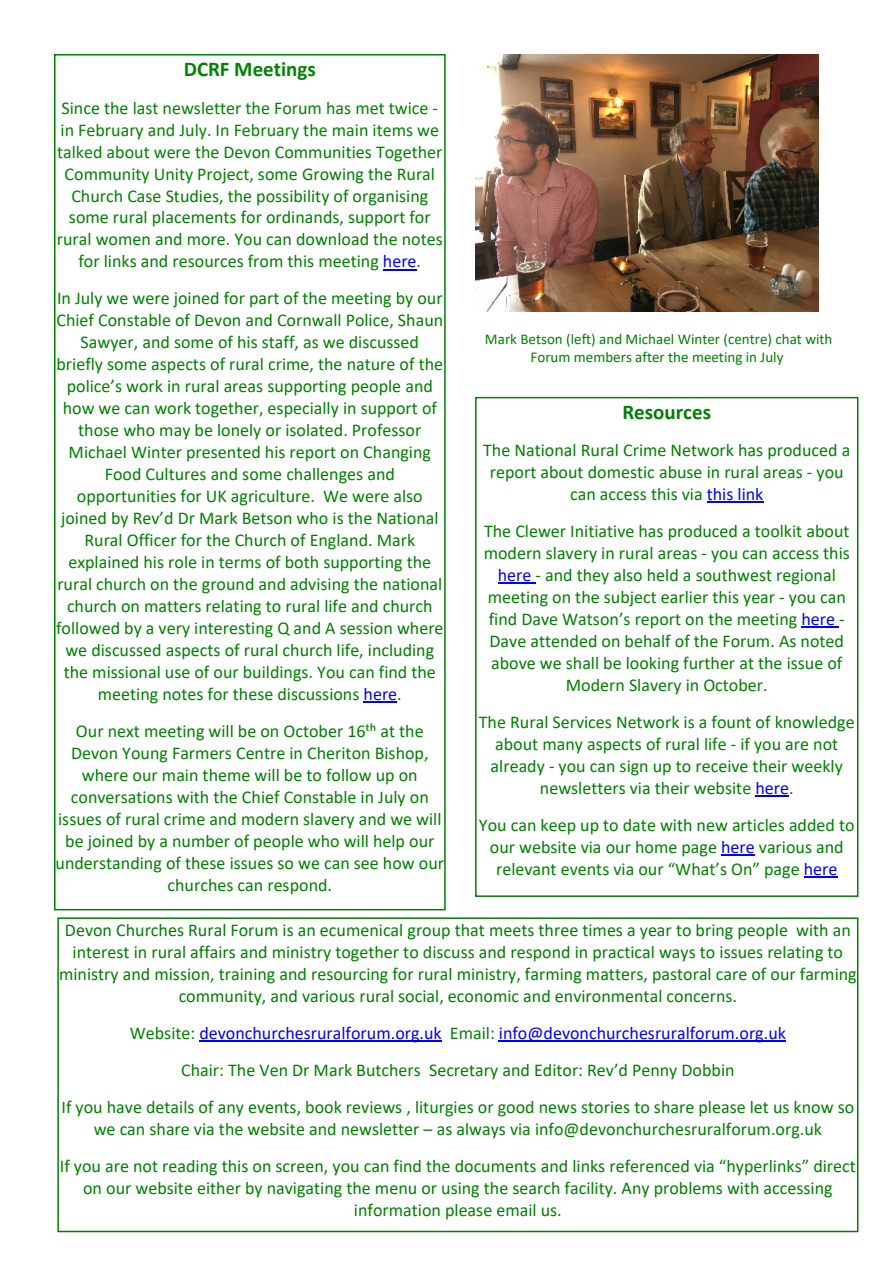
<style>
.page{position:relative;width:893px;height:1263px;background:#fff}
.page>*{position:absolute;margin:0;border:0;box-sizing:border-box;transform-origin:0 0}
.t1{font:700 21px "Calibri";color:#008400}
.t2{font:700 21px "Calibri";color:#008000}
.t3{font:18px/22px "Calibri";color:#008000;text-align:center}
.t4{font:15px/18.3px "Calibri";color:#008000;text-align:center}
.s1{color:#008400}
.s2{color:#00f}
</style>
<div class="page">
<div style="left:54px;top:54px;width:392px;height:856px;border:2px solid #008000"></div>
<hr style="left:383px;top:269px;width:34px;height:1px;background:#00f">
<hr style="left:364px;top:702px;width:33px;height:1px;background:#00f">
<div style="left:57px;top:917px;width:801px;height:315px;border:2px solid #008000"></div>
<hr style="left:199px;top:1040px;width:243px;height:2px;background:#00f">
<hr style="left:499px;top:1040px;width:287px;height:2px;background:#00f">
<img style="left:475px;top:54px;width:343px;height:257px">
<div style="left:475px;top:397px;width:383px;height:500px;border:2px solid #008000"></div>
<hr style="left:707px;top:502px;width:56px;height:1px;background:#00f">
<hr style="left:498px;top:583px;width:37px;height:1px;background:#00f">
<hr style="left:801px;top:627px;width:38px;height:1px;background:#00f">
<hr style="left:755px;top:796px;width:34px;height:1px;background:#00f">
<hr style="left:721px;top:855px;width:34px;height:1px;background:#00f">
<hr style="left:804px;top:877px;width:33px;height:1px;background:#00f">
<p class="t1" style="left:184px;top:60px;width:134px">DCRF Meetings</p>
<p class="t3" style="left:57px;top:98px;width:387px"><span class="s1">Since the last newsletter the Forum has met twice - in February and July. In February the main items we talked about were the</span> Devon Communities Together Community Unity Project, some Growing the Rural Church Case Studies, the possibility of organising some rural placements for ordinands, support for rural women and more. You can download the notes for links and resources from this meeting <span class="s2">here</span>.</p>
<p class="t3" style="left:56px;top:289px;width:389px">In July we were joined for part of the meeting by our Chief Constable of Devon and Cornwall Police, Shaun Sawyer, and some of his staff, as we discussed briefly some aspects of rural crime, the nature of the police’s work in rural areas supporting people and how we can work together, especially in support of those who may be lonely or isolated. Professor Michael Winter presented his report on Changing Food Cultures and some challenges and opportunities for UK agriculture. We were also joined by Rev’d Dr Mark Betson who is the National Rural Officer for the Church of England. Mark explained his role in terms of both supporting the rural church on the ground and advising the national church on matters relating to rural life and church followed by a very interesting Q and A session where we discussed aspects of rural church life, including the missional use of our buildings. You can find the meeting notes for these discussions <span class="s2">here</span>.</p>
<p class="t3" style="left:56px;top:722px;width:390px">Our next meeting will be on October 16th at the Devon Young Farmers Centre in Cheriton Bishop, where our main theme will be to follow up on conversations with the Chief Constable in July on issues of rural crime and modern slavery and we will be joined by a number of people who will help our understanding of these issues so we can see how our churches can respond.</p>
<p class="t3" style="left:59px;top:921px;width:799px">Devon Churches Rural Forum is an ecumenical group that meets three times a year to bring people with an interest in rural affairs and ministry together to discuss and respond in practical ways to issues relating to ministry and mission, training and resourcing for rural ministry, farming matters, pastoral care of our farming community, and various rural social, economic and environmental concerns.</p>
<p class="t3" style="left:62px;top:1016px;width:794px;line-height:37px">Website: <span class="s2">devonchurchesruralforum.org.uk</span> Email: <span class="s2">info@devonchurchesruralforum.org.uk<br></span>Chair: The Ven Dr Mark Butchers Secretary and Editor: Rev’d Penny Dobbin<br>If you have details of any events, book reviews , liturgies or good news stories to share please let us know so</p>
<p class="t3" style="left:60px;top:1112px;width:797px;line-height:37px">we can share via the website and newsletter – as always via info@devonchurchesruralforum.org.uk<br>If you are not reading this on screen, you can find the documents and links referenced via “hyperlinks” direct</p>
<p class="t3" style="left:83px;top:1178px;width:751px">on our website either by navigating the menu or using the search facility. Any problems with accessing information please email us.</p>
<p class="t4" style="left:485px;top:331px;width:349px">Mark Betson (left) and Michael Winter (centre) chat with<br>Forum members after the meeting in July</p>
<p class="t2" style="left:622px;top:403px;width:90px">Resources</p>
<p class="t3" style="left:483px;top:441px;width:369px">The National Rural Crime Network has produced a report about domestic abuse in rural areas - you can access this via <span class="s2">this link</span></p>
<p class="t3" style="left:484px;top:522px;width:368px">The Clewer Initiative has produced a toolkit about modern slavery in rural areas - you can access this <span class="s2">here</span> - and they also held a southwest regional meeting on the subject earlier this year - you can find Dave Watson’s report on the meeting <span class="s2">here</span> - Dave attended on behalf of the Forum. As noted above we shall be looking further at the issue of Modern Slavery in October.</p>
<p class="t3" style="left:479px;top:713px;width:377px">The Rural Services Network is a fount of knowledge about many aspects of rural life - if you are not already - you can sign up to receive their weekly newsletters via their website <span class="s2">here</span>.</p>
<p class="t3" style="left:479px;top:816px;width:377px">You can keep up to date with new articles added to our website via our home page <span class="s2">here</span> various and relevant events via our “What’s On” page <span class="s2">here</span></p>
</div>
